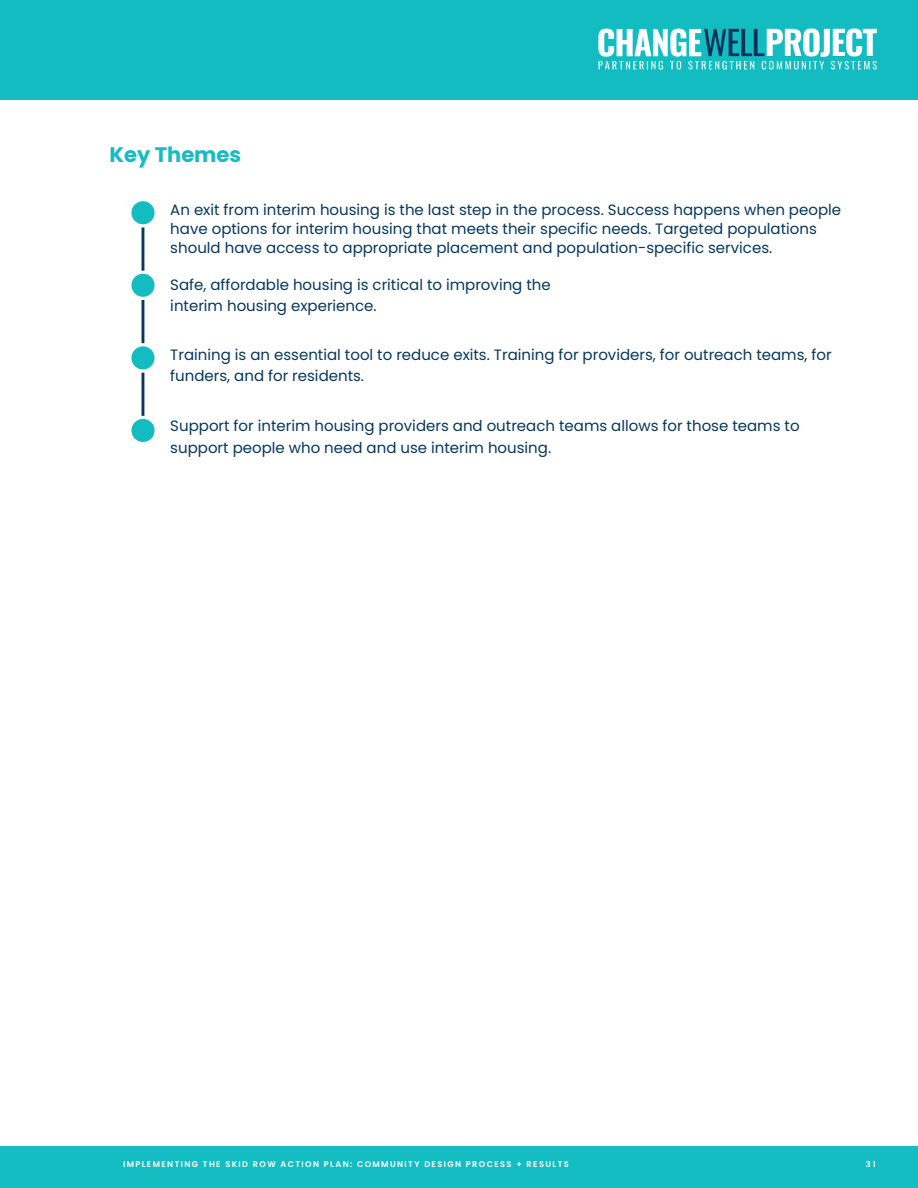
<style>
.page{position:relative;width:918px;height:1188px;background:#fff}
.page>*{position:absolute;margin:0;border:0;box-sizing:border-box;transform-origin:0 0}
.t1{font:700 21px "Poppins";color:#13bdc1}
.t2{font:15px/21.3px "Poppins";color:#06375d}
.t3{font:600 8.25px "Poppins";letter-spacing:.17em;color:#fff}
</style>
<div class="page">
<div style="left:0;top:0;width:918px;height:100px;background:#13bcc1"></div>
<img style="left:598px;top:28px;width:279px;height:42px">
<div style="left:0;top:1146px;width:918px;height:42px;background:#13bdc1"></div>
<svg style="left:131px;top:201px;width:24px;height:241px"></svg>
<h2 class="t1" style="left:110px;top:140px;width:133px">Key Themes</h2>
<h2 class="t2" style="left:170px;top:200px;width:672px;line-height:19.2px">An exit from interim housing is the last step in the process. Success happens when people have options for interim housing that meets their specific needs. Targeted populations should have access to appropriate placement and population-specific services.</h2>
<h2 class="t2" style="left:170px;top:274px;width:382px">Safe, affordable housing is critical to improving the interim housing experience.</h2>
<p class="t2" style="left:170px;top:344px;width:663px">Training is an essential tool to reduce exits. Training for providers, for outreach teams, for funders, and for residents.</p>
<p class="t2" style="left:170px;top:415px;width:631px">Support for interim housing providers and outreach teams allows for those teams to support people who need and use interim housing.</p>
<p class="t3" style="left:123px;top:1159px;width:447px">IMPLEMENTING THE SKID ROW ACTION PLAN: COMMUNITY DESIGN PROCESS + RESULTS</p>
<h2 class="t3" style="left:866px;top:1159px;width:11px">31</h2>
</div>
